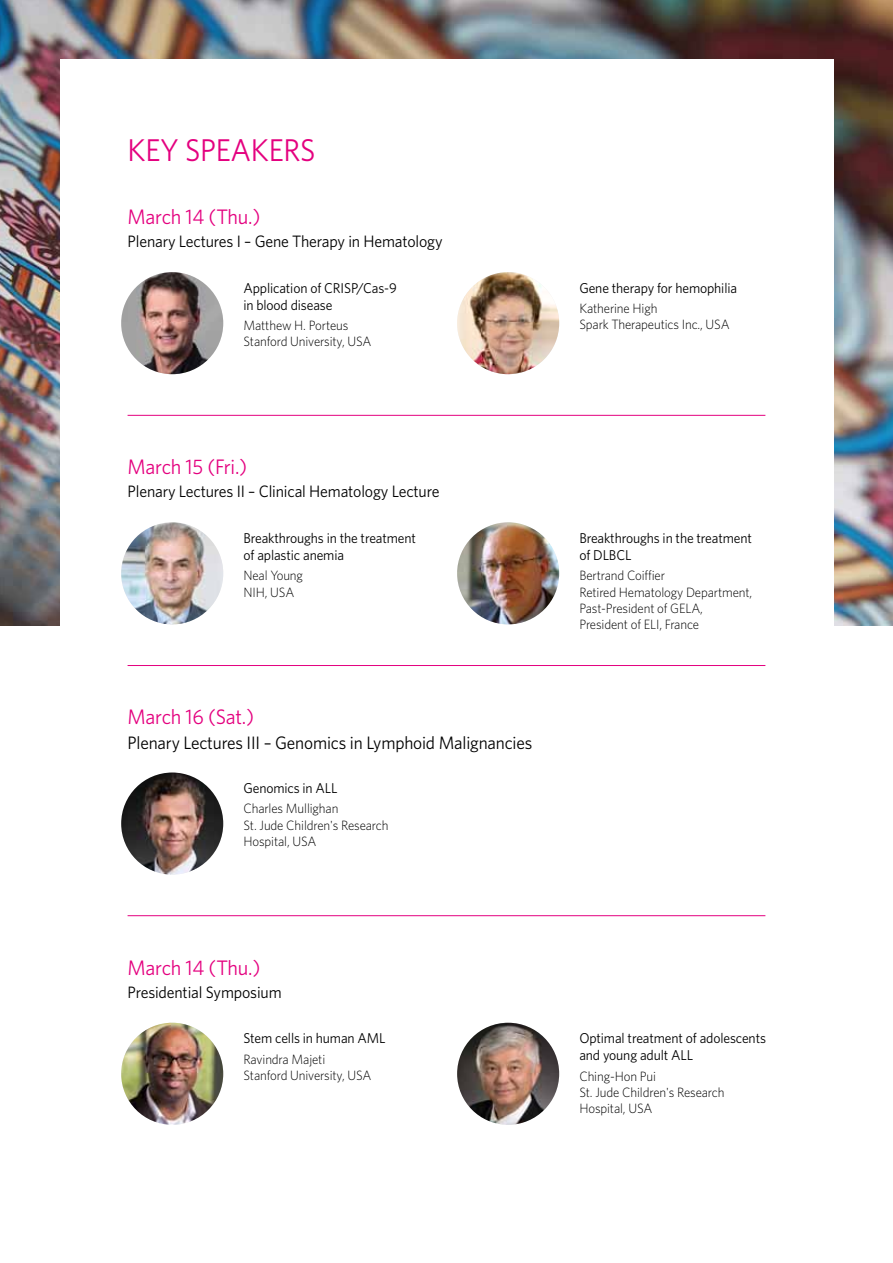
<style>
.page{position:relative;width:893px;height:1263px;background:#fff}
.page>*{position:absolute;margin:0;border:0;box-sizing:border-box;transform-origin:0 0}
.t1{font:31.5px "Whitney";letter-spacing:-.01em;color:#e4007f;scale:.95 1}
.t2{font:21px "Whitney";letter-spacing:-.01em;color:#e4007f;scale:.96 1}
.t3{font:18px "Whitney";letter-spacing:-.01em;color:#000;scale:.96 1}
.t4{font:16.5px "Whitney";letter-spacing:-.01em;color:#000;scale:.96 1}
.t5{font:14.25px/17.1px "Whitney";letter-spacing:-.01em;color:#000;scale:.96 1}
.t6{font:300 13.5px/16.2px "Whitney";letter-spacing:-.01em;color:#000;scale:.96 1}
</style>
<div class="page">
<img style="left:0;top:0;width:893px;height:625px">
<div style="left:60px;top:60px;width:773px;height:1139px;background:#fff"></div>
<img style="left:121px;top:272px;width:102px;height:102px;border-radius:51px">
<img style="left:457px;top:272px;width:102px;height:102px;border-radius:51px">
<img style="left:121px;top:522px;width:102px;height:102px;border-radius:51px">
<img style="left:457px;top:522px;width:102px;height:102px;border-radius:51px">
<img style="left:121px;top:772px;width:102px;height:102px;border-radius:51px">
<img style="left:121px;top:1023px;width:102px;height:102px;border-radius:51px">
<img style="left:457px;top:1023px;width:102px;height:102px;border-radius:51px">
<hr style="left:128px;top:415px;width:637px;height:1px;background:#e4007f">
<hr style="left:128px;top:665px;width:637px;height:1px;background:#e4007f">
<hr style="left:128px;top:915px;width:637px;height:1px;background:#e4007f">
<h1 class="t1" style="left:128px;top:131px;width:199px">Key Speakers</h1>
<h2 class="t2" style="left:128px;top:204px;width:140px">March 14 (Thu.)</h2>
<p class="t4" style="left:128px;top:232px;width:330px">Plenary Lectures I – Gene Therapy in Hematology</p>
<p class="t5" style="left:243px;top:279px;width:161px">Application of CRISP/Cas-9 in blood disease</p>
<p class="t6" style="left:243px;top:317px;width:135px">Matthew H. Porteus<br>Stanford University, USA</p>
<h2 class="t2" style="left:128px;top:454px;width:126px">March 15 (Fri.)</h2>
<p class="t4" style="left:128px;top:482px;width:326px">Plenary Lectures II – Clinical Hematology Lecture</p>
<p class="t5" style="left:243px;top:529px;width:181px">Breakthroughs in the treatment of aplastic anemia</p>
<p class="t6" style="left:243px;top:567px;width:64px">Neal Young<br>NIH, USA</p>
<h2 class="t2" style="left:128px;top:705px;width:133px">March 16 (Sat.)</h2>
<h3 class="t3" style="left:128px;top:732px;width:423px">Plenary Lectures III – Genomics in Lymphoid Malignancies</h3>
<p class="t5" style="left:243px;top:779px;width:84px">Genomics in ALL</p>
<p class="t6" style="left:243px;top:800px;width:153px">Charles Mullighan<br>St. Jude Children's Research<br>Hospital, USA</p>
<h2 class="t2" style="left:128px;top:955px;width:140px">March 14 (Thu.)</h2>
<p class="t4" style="left:128px;top:982px;width:162px">Presidential Symposium</p>
<p class="t5" style="left:243px;top:1029px;width:130px">Stem cells in human AML</p>
<p class="t6" style="left:243px;top:1050px;width:135px">Ravindra Majeti<br>Stanford University, USA</p>
<p class="t5" style="left:579px;top:279px;width:166px">Gene therapy for hemophilia</p>
<p class="t6" style="left:579px;top:300px;width:158px">Katherine High<br>Spark Therapeutics Inc., USA</p>
<p class="t5" style="left:579px;top:529px;width:181px">Breakthroughs in the treatment of DLBCL</p>
<p class="t6" style="left:579px;top:567px;width:182px">Bertrand Coiffier<br>Retired Hematology Department,<br>Past-President of GELA,<br>President of ELI, France</p>
<p class="t5" style="left:579px;top:1029px;width:196px">Optimal treatment of adolescents and young adult ALL</p>
<p class="t6" style="left:579px;top:1068px;width:153px">Ching-Hon Pui<br>St. Jude Children's Research<br>Hospital, USA</p>
</div>
